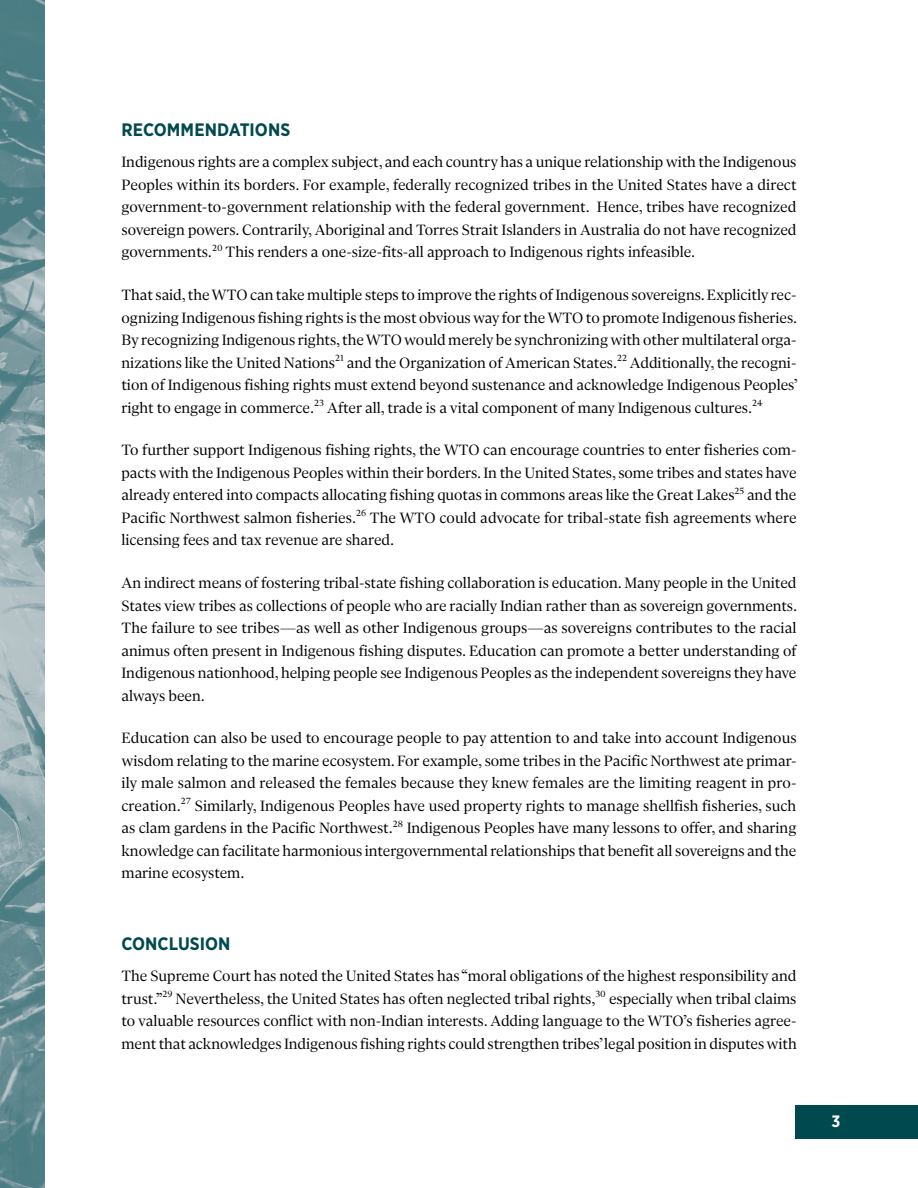
<style>
.page{position:relative;width:918px;height:1188px;background:#fff}
.page>*{position:absolute;margin:0;border:0;box-sizing:border-box;transform-origin:0 0}
.header_level_1{font:700 18px "Gotham Narrow";letter-spacing:.005em;color:#00494e}
.body{font:16.5px/22.5px "Gliko Modern S";color:#000;text-align:justify}
.t1{font:700 16.5px "Gotham Narrow";color:#fff}
</style>
<div class="page">
<div style="left:796px;top:1105px;width:122px;height:33px;background:#00494e"></div>
<img style="left:0;top:0;width:45px;height:1188px">
<p class="header_level_1" style="left:122px;top:118px;width:170px">RECOMMENDATIONS</p>
<p class="body" style="left:122px;top:151px;width:677px">Indigenous rights are a complex subject, and each country has a unique relationship with the Indigenous Peoples within its borders. For example, federally recognized tribes in the United States have a direct government-to-government relationship with the federal government. Hence, tribes have recognized sovereign powers. Contrarily, Aboriginal and Torres Strait Islanders in Australia do not have recognized governments.<sup>20</sup> This renders a one-size-fits-all approach to Indigenous rights infeasible.</p>
<p class="body" style="left:122px;top:284px;width:678px">That said, the WTO can take multiple steps to improve the rights of Indigenous sovereigns. Explicitly rec&shy;ognizing Indigenous fishing rights is the most obvious way for the WTO to promote Indigenous fisheries.<br>By recognizing Indigenous rights, the WTO would merely be synchronizing with other multilateral orga&shy;nizations like the United Nations<sup>21</sup> and the Organization of American States.<sup>22</sup> Additionally, the recogni&shy;tion of Indigenous fishing rights must extend beyond sustenance and acknowledge Indigenous Peoples’ right to engage in commerce.<sup>23</sup> After all, trade is a vital component of many Indigenous cultures.<sup>24</sup></p>
<p class="body" style="left:122px;top:439px;width:677px">To further support Indigenous fishing rights, the WTO can encourage countries to enter fisheries com&shy;pacts with the Indigenous Peoples within their borders. In the United States, some tribes and states have already entered into compacts allocating fishing quotas in commons areas like the Great Lakes<sup>25</sup> and the Pacific Northwest salmon fisheries.<sup>26</sup> The WTO could advocate for tribal-state fish agreements where licensing fees and tax revenue are shared.</p>
<p class="body" style="left:122px;top:572px;width:677px">An indirect means of fostering tribal-state fishing collaboration is education. Many people in the United States view tribes as collections of people who are racially Indian rather than as sovereign governments.<br>The failure to see tribes—as well as other Indigenous groups—as sovereigns contributes to the racial animus often present in Indigenous fishing disputes. Education can promote a better understanding of Indigenous nationhood, helping people see Indigenous Peoples as the independent sovereigns they have always been.</p>
<p class="body" style="left:122px;top:727px;width:677px">Education can also be used to encourage people to pay attention to and take into account Indigenous wisdom relating to the marine ecosystem. For example, some tribes in the Pacific Northwest ate primar&shy;ily male salmon and released the females because they knew females are the limiting reagent in pro&shy;creation.<sup>27</sup> Similarly, Indigenous Peoples have used property rights to manage shellfish fisheries, such as clam gardens in the Pacific Northwest.<sup>28</sup> Indigenous Peoples have many lessons to offer, and sharing knowledge can facilitate harmonious intergovernmental relationships that benefit all sovereigns and the marine ecosystem.</p>
<p class="header_level_1" style="left:122px;top:932px;width:111px">CONCLUSION</p>
<p class="body" style="left:122px;top:965px;width:677px">The Supreme Court has noted the United States has “moral obligations of the highest responsibility and trust.”<sup>29</sup> Nevertheless, the United States has often neglected tribal rights,<sup>30</sup> especially when tribal claims to valuable resources conflict with non-Indian interests. Adding language to the WTO’s fisheries agree&shy;ment that acknowledges Indigenous fishing rights could strengthen tribes’ legal position in disputes with</p>
<p class="t1" style="left:832px;top:1111px;width:10px">3</p>
</div>
